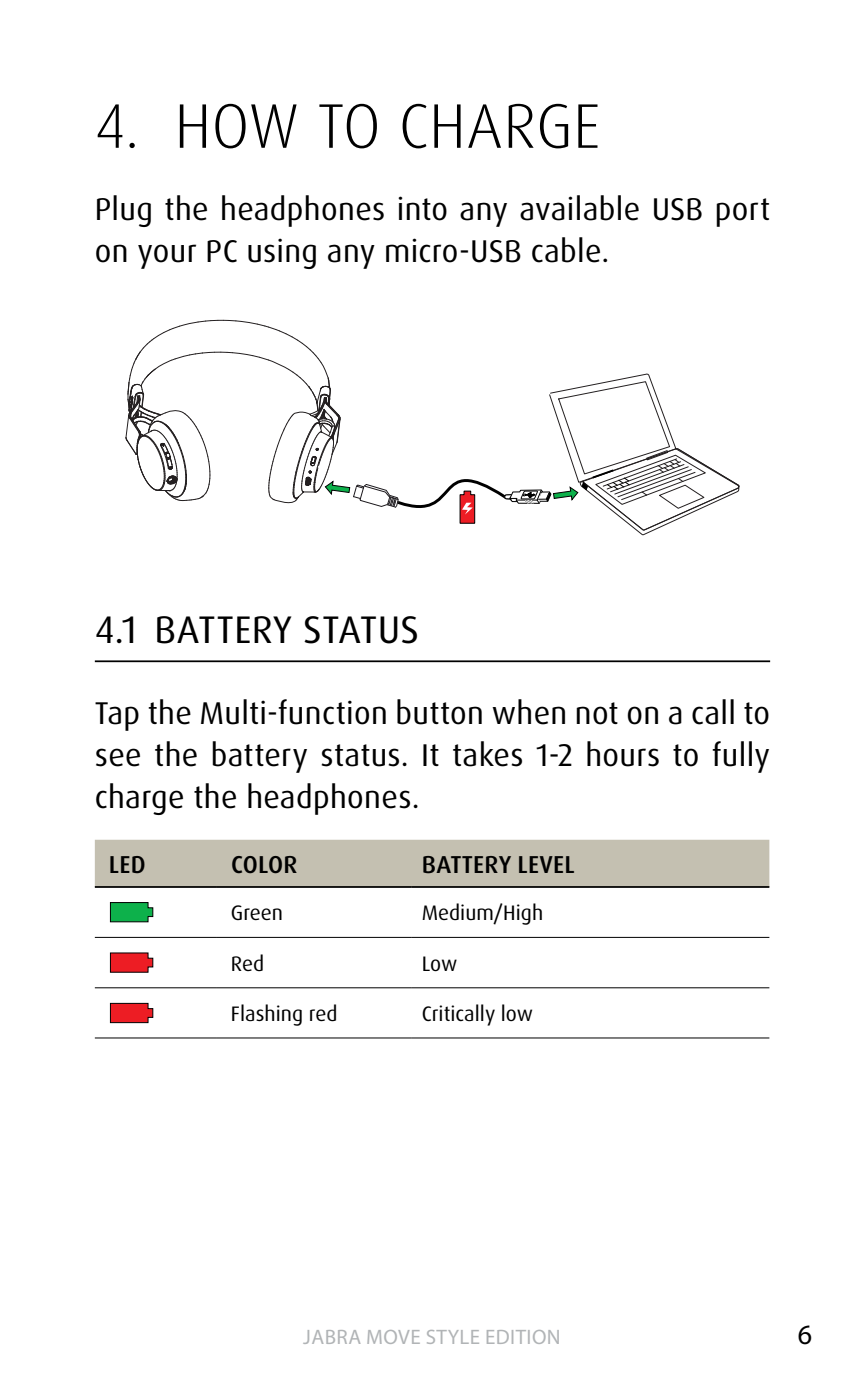
<style>
.page{position:relative;width:864px;height:1389px;background:#fff}
.page>*{position:absolute;margin:0;border:0;box-sizing:border-box;transform-origin:0 0}
.t1{font:300 63px "Dax Pro";letter-spacing:.005em;color:#000}
.t2{font:38.5px "Dax Pro";letter-spacing:.005em;color:#000}
.t3{font:31.5px/42px "Dax Pro";letter-spacing:.01em;color:#000}
.t4{font:28px "Myriad Pro";color:#000}
.t5{font:500 24.5px "Dax Pro";letter-spacing:.01em;color:#000}
.t6{font:21px "Dax Pro";color:#000}
.t7{font:21px "Myriad Pro";letter-spacing:.02em;color:#b1b4b6}
</style>
<div class="page">
<hr style="left:95px;top:660px;width:674px;height:2px;background:#000">
<svg style="left:125px;top:320px;width:614px;height:216px"></svg>
<div style="left:95px;top:840px;width:674px;height:46px;background:#c4c0b1"></div>
<hr style="left:95px;top:987px;width:122px;height:1px;background:#000">
<hr style="left:217px;top:987px;width:194px;height:1px;background:#000">
<hr style="left:95px;top:1037px;width:122px;height:2px;background:#000">
<hr style="left:217px;top:1037px;width:194px;height:2px;background:#000">
<hr style="left:95px;top:937px;width:122px;height:1px;background:#000">
<hr style="left:217px;top:937px;width:194px;height:1px;background:#000">
<hr style="left:411px;top:937px;width:358px;height:1px;background:#000">
<hr style="left:411px;top:987px;width:358px;height:1px;background:#000">
<hr style="left:411px;top:1037px;width:358px;height:2px;background:#000">
<hr style="left:95px;top:886px;width:122px;height:2px;background:#000">
<hr style="left:217px;top:886px;width:194px;height:2px;background:#000">
<hr style="left:411px;top:886px;width:358px;height:2px;background:#000">
<svg style="left:110px;top:902px;width:43px;height:20px"></svg>
<svg style="left:110px;top:953px;width:43px;height:19px"></svg>
<svg style="left:110px;top:1003px;width:43px;height:20px"></svg>
<h1 class="t1" style="left:95px;top:85px;width:506px">4. HOW TO CHARGE</h1>
<p class="t3" style="left:95px;top:188px;width:676px">Plug the headphones into any available USB port on your PC using any micro-USB cable.</p>
<p class="t2" style="left:95px;top:604px;width:325px">4.1 BATTERY STATUS</p>
<p class="t3" style="left:95px;top:692px;width:676px;text-align:justify">Tap the Multi-function button when not on a call to see the battery status. It takes 1-2 hours to fully charge the headphones.</p>
<p class="t5" style="left:109px;top:849px;width:38px">LED</p>
<p class="t5" style="left:231px;top:849px;width:68px">COLOR</p>
<p class="t5" style="left:422px;top:849px;width:154px">BATTERY LEVEL</p>
<p class="t6" style="left:231px;top:900px;width:54px">Green</p>
<p class="t6" style="left:421px;top:900px;width:123px">Medium/High</p>
<p class="t6" style="left:231px;top:950px;width:35px">Red</p>
<p class="t6" style="left:421px;top:950px;width:37px">Low</p>
<p class="t6" style="left:231px;top:1000px;width:108px">Flashing red</p>
<p class="t6" style="left:421px;top:1000px;width:113px">Critically low</p>
<p class="t7" style="left:303px;top:1324px;width:259px">JABRA MOVE STYLE EDITION</p>
<p class="t4" style="left:797px;top:1317px;width:16px">6</p>
</div>
